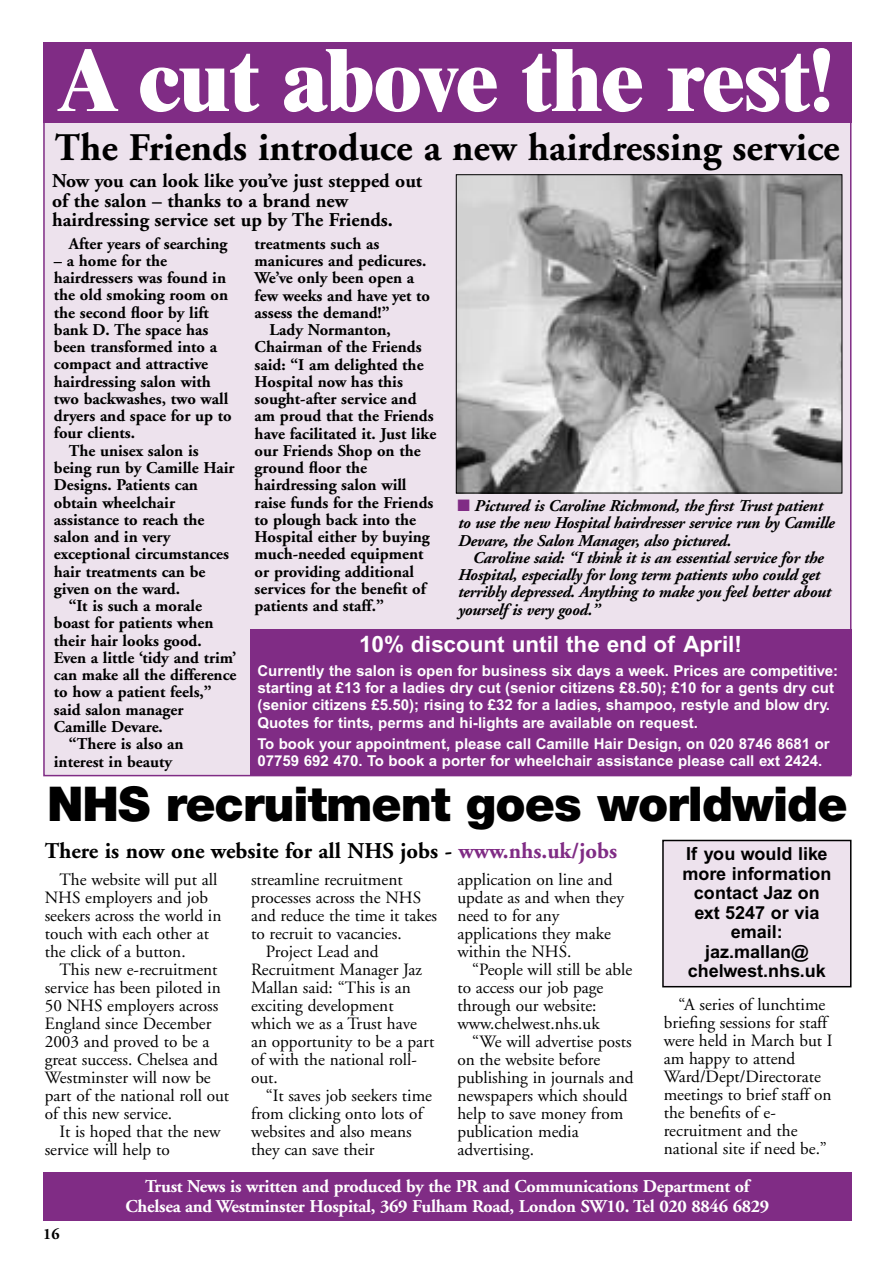
<style>
.page{position:relative;width:893px;height:1262px;background:#fff}
.page>*{position:absolute;margin:0;border:0;box-sizing:border-box;transform-origin:0 0}
.t1{font:800 87px "Times";letter-spacing:-.01em;color:#fff}
.t2{font:900 48px "Helvetica Neue";letter-spacing:-.02em;color:#000}
.t3{font:700 39px "Adobe Garamond";color:#000}
.t4{font:700 22.5px "Adobe Garamond";color:#000}
.t5{font:700 22.5px "Arial";color:#fff}
.t6{font:700 19.5px/19.5px "Adobe Garamond";color:#000}
.t7{font:700 18px/19.5px "Adobe Garamond";letter-spacing:-.015em;color:#fff;text-align:center}
.t8{font:700 18px/19.5px "Arial";color:#000;text-align:center}
.t9{font:17.25px/18px "Adobe Garamond";color:#000}
.t10{font:700 16.5px "Adobe Garamond";color:#000}
.t11{font:italic 700 16.5px/17.2px "Adobe Garamond";letter-spacing:-.015em;color:#000}
.t12{font:700 15.75px "Adobe Garamond";color:#000}
.t13{font:700 15px/17.2px "Arial";color:#fff}
.s1{color:#802c85}
</style>
<div class="page">
<div style="left:43px;top:1172px;width:808px;height:48px;background:#802c85"></div>
<div style="left:663px;top:840px;width:187px;height:146px;background:#ede2ed"></div>
<div style="left:662px;top:839px;width:189px;height:148px;border:2px solid #000"></div>
<div style="left:44px;top:43px;width:806px;height:732px;background:#ede2ed"></div>
<img style="left:458px;top:176px;width:382px;height:315px">
<div style="left:456px;top:174px;width:386px;height:319px;border:1px solid #000"></div>
<div style="left:249px;top:629px;width:602px;height:146px;background:#802c85"></div>
<div style="left:43px;top:43px;width:808px;height:80px;background:#802c85"></div>
<h1 class="t1" style="left:61px;top:49px;width:774px">A cut above the rest!</h1>
<h3 class="t3" style="left:55px;top:132px;width:786px">The Friends introduce a new hairdressing service</h3>
<p class="t6" style="left:52px;top:173px;width:371px">Now you can look like you’ve just stepped out of the salon – thanks to a brand new hairdressing service set up by The Friends.</p>
<p class="t10" style="left:69px;top:237px;width:160px">After years of searching</p>
<p class="t10" style="left:54px;top:254px;width:115px">– a home for the</p>
<p class="t10" style="left:54px;top:271px;width:174px">hairdressers was found in</p>
<p class="t10" style="left:54px;top:288px;width:176px">the old smoking room on</p>
<p class="t10" style="left:54px;top:306px;width:156px">the second floor by lift</p>
<p class="t10" style="left:54px;top:323px;width:156px">bank D. The space has</p>
<p class="t10" style="left:54px;top:340px;width:165px">been transformed into a</p>
<p class="t10" style="left:54px;top:357px;width:156px">compact and attractive</p>
<p class="t10" style="left:54px;top:375px;width:159px">hairdressing salon with</p>
<p class="t10" style="left:54px;top:392px;width:176px">two backwashes, two wall</p>
<p class="t10" style="left:54px;top:409px;width:179px">dryers and space for up to</p>
<p class="t10" style="left:54px;top:426px;width:83px">four clients.</p>
<p class="t10" style="left:69px;top:444px;width:131px">The unisex salon is</p>
<p class="t10" style="left:54px;top:461px;width:182px">being run by Camille Hair</p>
<p class="t10" style="left:54px;top:478px;width:146px">Designs. Patients can</p>
<p class="t10" style="left:54px;top:495px;width:123px">obtain wheelchair</p>
<p class="t10" style="left:54px;top:513px;width:152px">assistance to reach the</p>
<p class="t10" style="left:54px;top:530px;width:118px">salon and in very</p>
<p class="t10" style="left:54px;top:547px;width:177px">exceptional circumstances</p>
<p class="t10" style="left:54px;top:565px;width:153px">hair treatments can be</p>
<p class="t10" style="left:54px;top:582px;width:128px">given on the ward.</p>
<p class="t10" style="left:69px;top:599px;width:135px">“It is such a morale</p>
<p class="t10" style="left:54px;top:616px;width:161px">boast for patients when</p>
<p class="t10" style="left:54px;top:634px;width:149px">their hair looks good.</p>
<p class="t10" style="left:54px;top:651px;width:184px">Even a little ‘tidy and trim’</p>
<p class="t10" style="left:54px;top:668px;width:184px">can make all the difference</p>
<p class="t10" style="left:54px;top:685px;width:159px">to how a patient feels,”</p>
<p class="t10" style="left:54px;top:703px;width:131px">said salon manager</p>
<p class="t10" style="left:54px;top:720px;width:110px">Camille Devare.</p>
<p class="t10" style="left:69px;top:737px;width:116px">“There is also an</p>
<p class="t10" style="left:54px;top:754px;width:120px">interest in beauty</p>
<p class="t10" style="left:255px;top:237px;width:126px">treatments such as</p>
<p class="t10" style="left:255px;top:254px;width:173px">manicures and pedicures.</p>
<p class="t10" style="left:255px;top:271px;width:161px">We’ve only been open a</p>
<p class="t10" style="left:255px;top:289px;width:177px">few weeks and have yet to</p>
<p class="t10" style="left:255px;top:306px;width:136px">assess the demand!”</p>
<p class="t10" style="left:269px;top:323px;width:123px">Lady Normanton,</p>
<p class="t10" style="left:255px;top:340px;width:168px">Chairman of the Friends</p>
<p class="t10" style="left:255px;top:358px;width:170px">said: “I am delighted the</p>
<p class="t10" style="left:255px;top:375px;width:150px">Hospital now has this</p>
<p class="t10" style="left:255px;top:392px;width:163px">sought-after service and</p>
<p class="t10" style="left:255px;top:409px;width:181px">am proud that the Friends</p>
<p class="t10" style="left:255px;top:427px;width:183px">have facilitated it. Just like</p>
<p class="t10" style="left:255px;top:444px;width:167px">our Friends Shop on the</p>
<p class="t10" style="left:255px;top:461px;width:114px">ground floor the</p>
<p class="t10" style="left:255px;top:478px;width:153px">hairdressing salon will</p>
<p class="t10" style="left:255px;top:496px;width:180px">raise funds for the Friends</p>
<p class="t10" style="left:255px;top:513px;width:163px">to plough back into the</p>
<p class="t10" style="left:255px;top:530px;width:177px">Hospital either by buying</p>
<p class="t10" style="left:255px;top:547px;width:170px">much-needed equipment</p>
<p class="t10" style="left:255px;top:565px;width:161px">or providing additional</p>
<p class="t10" style="left:255px;top:582px;width:173px">services for the benefit of</p>
<p class="t10" style="left:255px;top:599px;width:131px">patients and staff.”</p>
<p class="t11" style="left:457px;top:499px;width:378px"><span class="s1">■</span> Pictured is Caroline Richmond, the first Trust patient to use the new Hospital hairdresser service run by Camille<br>Devare, the Salon Manager, also pictured.</p>
<p class="t11" style="left:457px;top:550px;width:374px;text-indent:15px">Caroline said: “I think it is an essential service for the Hospital, especially for long term patients who could get terribly depressed. Anything to make you feel better about yourself is very good.”</p>
<h3 class="t5" style="left:359px;top:635px;width:384px">10% discount until the end of April!</h3>
<p class="t13" style="left:257px;top:663px;width:582px">Currently the salon is open for business six days a week. Prices are competitive: starting at £13 for a ladies dry cut (senior citizens £8.50); £10 for a gents dry cut (senior citizens £5.50); rising to £32 for a ladies, shampoo, restyle and blow dry.<br>Quotes for tints, perms and hi-lights are available on request.</p>
<p class="t13" style="left:257px;top:737px;width:574px">To book your appointment, please call Camille Hair Design, on 020 8746 8681 or<br>07759 692 470. To book a porter for wheelchair assistance please call ext 2424.</p>
<h2 class="t2" style="left:47px;top:786px;width:802px">NHS recruitment goes worldwide</h2>
<p class="t8" style="left:682px;top:846px;width:150px">If you would like more information contact Jaz on ext 5247 or via email: jaz.mallan@ chelwest.nhs.uk</p>
<h3 class="t4" style="left:45px;top:841px;width:574px">There is now one website for all NHS jobs - <span class="s1">www.nhs.uk/jobs</span></h3>
<p class="t9" style="left:45px;top:872px;width:178px;text-indent:15px">The website will put all<br>NHS employers and job seekers across the world in touch with each other at the click of a button.</p>
<p class="t9" style="left:45px;top:962px;width:186px;text-indent:15px">This new e-recruitment service has been piloted in<br>50 NHS employers across<br>England since December<br>2003 and proved to be a great success. Chelsea and<br>Westminster will now be part of the national roll out of this new service.</p>
<p class="t9" style="left:45px;top:1124px;width:177px;text-indent:15px">It is hoped that the new service will help to</p>
<p class="t9" style="left:251px;top:872px;width:153px">streamline recruitment</p>
<p class="t9" style="left:251px;top:890px;width:172px">processes across the NHS</p>
<p class="t9" style="left:251px;top:908px;width:188px">and reduce the time it takes</p>
<p class="t9" style="left:251px;top:926px;width:152px">to recruit to vacancies.</p>
<p class="t9" style="left:266px;top:944px;width:114px">Project Lead and</p>
<p class="t9" style="left:251px;top:962px;width:172px">Recruitment Manager Jaz</p>
<p class="t9" style="left:251px;top:980px;width:161px">Mallan said: “This is an</p>
<p class="t9" style="left:251px;top:998px;width:144px">exciting development</p>
<p class="t9" style="left:251px;top:1016px;width:167px">which we as a Trust have</p>
<p class="t9" style="left:251px;top:1034px;width:185px">an opportunity to be a part</p>
<p class="t9" style="left:251px;top:1052px;width:167px">of with the national roll-</p>
<p class="t9" style="left:251px;top:1070px;width:28px">out.</p>
<p class="t9" style="left:266px;top:1088px;width:168px">“It saves job seekers time</p>
<p class="t9" style="left:251px;top:1106px;width:173px">from clicking onto lots of</p>
<p class="t9" style="left:251px;top:1124px;width:162px">websites and also means</p>
<p class="t9" style="left:251px;top:1142px;width:125px">they can save their</p>
<p class="t9" style="left:457px;top:872px;width:168px">application on line and update as and when they need to for any applications they make within the NHS.</p>
<p class="t9" style="left:457px;top:962px;width:176px;text-indent:15px">“People will still be able to access our job page through our website: www.chelwest.nhs.uk</p>
<p class="t9" style="left:457px;top:1034px;width:178px;text-indent:15px">“We will advertise posts on the website before publishing in journals and newspapers which should help to save money from publication media advertising.</p>
<p class="t9" style="left:663px;top:997px;width:170px;text-indent:15px">“A series of lunchtime briefing sessions for staff were held in March but I am happy to attend<br>Ward/Dept/Directorate meetings to brief staff on the benefits of e&shy;recruitment and the national site if need be.”</p>
<p class="t12" style="left:43px;top:1227px;width:18px">16</p>
<p class="t7" style="left:125px;top:1178px;width:645px">Trust News is written and produced by the PR and Communications Department of<br>Chelsea and Westminster Hospital, 369 Fulham Road, London SW10. Tel 020 8846 6829</p>
</div>
